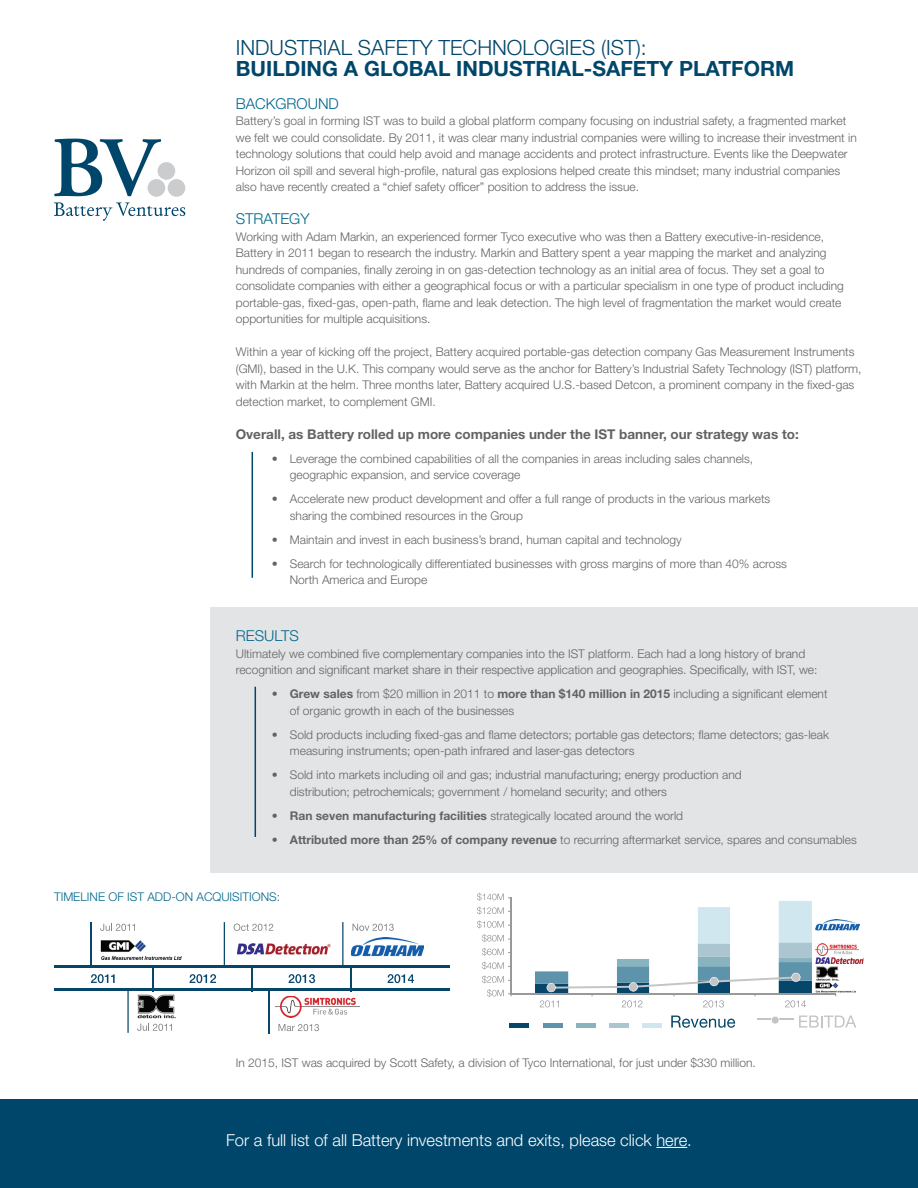
<style>
.page{position:relative;width:918px;height:1188px;background:#fff}
.page>*{position:absolute;margin:0;border:0;box-sizing:border-box;transform-origin:0 0}
.t1{font:700 21px "Helvetica Neue LT Std";color:#00466b}
.t2{font:300 21px "Helvetica Neue LT Std";color:#00466b}
.t3{font:300 16.5px "Helvetica Neue LT Std";color:#fff}
.t4{font:300 15px "Helvetica Neue LT Std";color:#01668b}
.t5{font:700 13.5px "Helvetica Neue LT Std";color:#636366}
.t6{font:300 12px/16.5px "Helvetica Neue LT Std";color:#636366}
.t7{font:300 12px "Helvetica Neue LT Std";color:#01668b}
.s1{font-weight:700}
</style>
<div class="page">
<div style="left:211px;top:608px;width:707px;height:265px;background:#e3e4e6"></div>
<svg style="left:54px;top:139px;width:107px;height:57px"></svg>
<div style="left:158px;top:162px;width:17px;height:18px;background:#cbccce;border-radius:50%"></div>
<div style="left:148px;top:179px;width:17px;height:18px;background:#cbccce;border-radius:50%"></div>
<div style="left:168px;top:179px;width:17px;height:18px;background:#cbccce;border-radius:50%"></div>
<svg style="left:54px;top:202px;width:131px;height:19px"></svg>
<hr style="left:252px;top:452px;width:1px;height:126px;background:#00466b">
<hr style="left:255px;top:687px;width:1px;height:150px;background:#00466b">
<div style="left:0;top:1100px;width:918px;height:88px;background:#00466b"></div>
<hr style="left:656px;top:1147px;width:31px;height:1px;background:#fff">
<img style="left:100px;top:940px;width:82px;height:20px">
<img style="left:138px;top:995px;width:37px;height:24px">
<img style="left:237px;top:944px;width:93px;height:11px">
<img style="left:276px;top:996px;width:83px;height:22px">
<img style="left:351px;top:938px;width:73px;height:19px">
<hr style="left:268px;top:989px;width:1px;height:44px;background:#06466b">
<svg style="left:278px;top:1024px;width:41px;height:7px"></svg>
<hr style="left:152px;top:965px;width:2px;height:26px;background:#06466b">
<hr style="left:251px;top:965px;width:2px;height:26px;background:#06466b">
<hr style="left:350px;top:965px;width:2px;height:26px;background:#06466b">
<hr style="left:54px;top:965px;width:396px;height:3px;background:#06466b">
<hr style="left:54px;top:988px;width:396px;height:3px;background:#06466b">
<svg style="left:91px;top:974px;width:24px;height:9px"></svg>
<svg style="left:190px;top:974px;width:26px;height:9px"></svg>
<svg style="left:289px;top:974px;width:26px;height:9px"></svg>
<svg style="left:388px;top:974px;width:26px;height:9px"></svg>
<hr style="left:90px;top:922px;width:2px;height:44px;background:#06466b">
<svg style="left:100px;top:924px;width:35px;height:7px"></svg>
<hr style="left:224px;top:922px;width:1px;height:44px;background:#06466b">
<svg style="left:234px;top:924px;width:39px;height:7px"></svg>
<hr style="left:127px;top:989px;width:2px;height:44px;background:#06466b">
<svg style="left:137px;top:1024px;width:35px;height:7px"></svg>
<hr style="left:342px;top:922px;width:1px;height:44px;background:#06466b">
<svg style="left:353px;top:924px;width:41px;height:7px"></svg>
<svg style="left:799px;top:1016px;width:57px;height:12px"></svg>
<svg style="left:671px;top:1016px;width:64px;height:12px"></svg>
<hr style="left:511px;top:993px;width:325px;height:1px;background:#999">
<hr style="left:510px;top:1023px;width:19px;height:4px;background:#06466b">
<hr style="left:543px;top:1023px;width:20px;height:4px;background:#5d94ab">
<hr style="left:576px;top:1023px;width:20px;height:4px;background:#89b3bf">
<hr style="left:609px;top:1023px;width:20px;height:4px;background:#acc6d1">
<hr style="left:642px;top:1023px;width:20px;height:4px;background:#d1e7ef">
<hr style="left:757px;top:1018px;width:37px;height:2px;background:#c4c4c5">
<svg style="left:771px;top:1016px;width:8px;height:8px"></svg>
<img style="left:815px;top:983px;width:41px;height:10px">
<img style="left:816px;top:967px;width:22px;height:14px">
<img style="left:816px;top:958px;width:48px;height:6px">
<img style="left:815px;top:944px;width:44px;height:11px">
<img style="left:816px;top:919px;width:43px;height:12px">
<svg style="left:535px;top:901px;width:277px;height:106px"></svg>
<hr style="left:510px;top:898px;width:1px;height:96px;background:#999">
<svg style="left:487px;top:989px;width:25px;height:8px"></svg>
<svg style="left:482px;top:962px;width:28px;height:21px"></svg>
<svg style="left:482px;top:948px;width:28px;height:8px"></svg>
<svg style="left:482px;top:934px;width:28px;height:8px"></svg>
<svg style="left:477px;top:907px;width:33px;height:21px"></svg>
<svg style="left:477px;top:893px;width:34px;height:8px"></svg>
<h1 class="t2" style="left:236px;top:35px;width:412px">INDUSTRIAL SAFETY TECHNOLOGIES (IST):</h1>
<h1 class="t1" style="left:236px;top:55px;width:560px">BUILDING A GLOBAL INDUSTRIAL-SAFETY PLATFORM</h1>
<p class="t4" style="left:236px;top:94px;width:105px">BACKGROUND</p>
<p class="t6" style="left:236px;top:113px;width:623px">Battery’s goal in forming IST was to build a global platform company focusing on industrial safety, a fragmented market we felt we could consolidate. By 2011, it was clear many industrial companies were willing to increase their investment in technology solutions that could help avoid and manage accidents and protect infrastructure. Events like the Deepwater Horizon oil spill and several high-profile, natural gas explosions helped create this mindset; many industrial companies also have recently created a “chief safety officer” position to address the issue.</p>
<p class="t4" style="left:236px;top:210px;width:75px">STRATEGY</p>
<p class="t6" style="left:236px;top:228px;width:610px">Working with Adam Markin, an experienced former Tyco executive who was then a Battery executive-in-residence, Battery in 2011 began to research the industry. Markin and Battery spent a year mapping the market and analyzing hundreds of companies, finally zeroing in on gas-detection technology as an initial area of focus. They set a goal to consolidate companies with either a geographical focus or with a particular specialism in one type of product including portable-gas, fixed-gas, open-path, flame and leak detection. The high level of fragmentation the market would create opportunities for multiple acquisitions.</p>
<p class="t6" style="left:236px;top:344px;width:627px">Within a year of kicking off the project, Battery acquired portable-gas detection company Gas Measurement Instruments (GMI), based in the U.K. This company would serve as the anchor for Battery’s Industrial Safety Technology (IST) platform, with Markin at the helm. Three months later, Battery acquired U.S.-based Detcon, a prominent company in the fixed-gas detection market, to complement GMI.</p>
<p class="t5" style="left:236px;top:426px;width:564px">Overall, as Battery rolled up more companies under the IST banner, our strategy was to:</p>
<p class="t6" style="left:290px;top:450px;width:465px;text-indent:-18px">• Leverage the combined capabilities of all the companies in areas including sales channels, geographic expansion, and service coverage</p>
<p class="t6" style="left:290px;top:491px;width:482px;text-indent:-18px">• Accelerate new product development and offer a full range of products in the various markets sharing the combined resources in the Group</p>
<p class="t6" style="left:272px;top:531px;width:412px">• Maintain and invest in each business’s brand, human capital and technology</p>
<p class="t6" style="left:290px;top:555px;width:499px;text-indent:-18px">• Search for technologically differentiated businesses with gross margins of more than 40% across<br>North America and Europe</p>
<p class="t4" style="left:236px;top:627px;width:65px">RESULTS</p>
<p class="t6" style="left:236px;top:645px;width:583px">Ultimately we combined five complementary companies into the IST platform. Each had a long history of brand recognition and significant market share in their respective application and geographies. Specifically, with IST, we:</p>
<p class="t6" style="left:290px;top:686px;width:539px;text-indent:-18px"><span class="s1">• Grew sales</span> from $20 million in 2011 to <span class="s1">more than $140 million in 2015</span> including a significant element of organic growth in each of the businesses</p>
<p class="t6" style="left:290px;top:726px;width:541px;text-indent:-18px">• Sold products including fixed-gas and flame detectors; portable gas detectors; flame detectors; gas-leak measuring instruments; open-path infrared and laser-gas detectors</p>
<p class="t6" style="left:290px;top:767px;width:453px;text-indent:-18px">• Sold into markets including oil and gas; industrial manufacturing; energy production and distribution; petrochemicals; government / homeland security; and others</p>
<p class="t6" style="left:272px;top:807px;width:413px"><span class="s1">• Ran seven manufacturing facilities</span> strategically located around the world</p>
<p class="t6" style="left:272px;top:831px;width:587px"><span class="s1">• Attributed more than 25% of company revenue</span> to recurring aftermarket service, spares and consumables</p>
<p class="t7" style="left:54px;top:890px;width:228px">TIMELINE OF IST ADD-ON ACQUISITIONS:</p>
<p class="t6" style="left:236px;top:1055px;width:522px">In 2015, IST was acquired by Scott Safety, a division of Tyco International, for just under $330 million.</p>
<h2 class="t3" style="left:226px;top:1130px;width:467px">For a full list of all Battery investments and exits, please click here.</h2>
</div>
